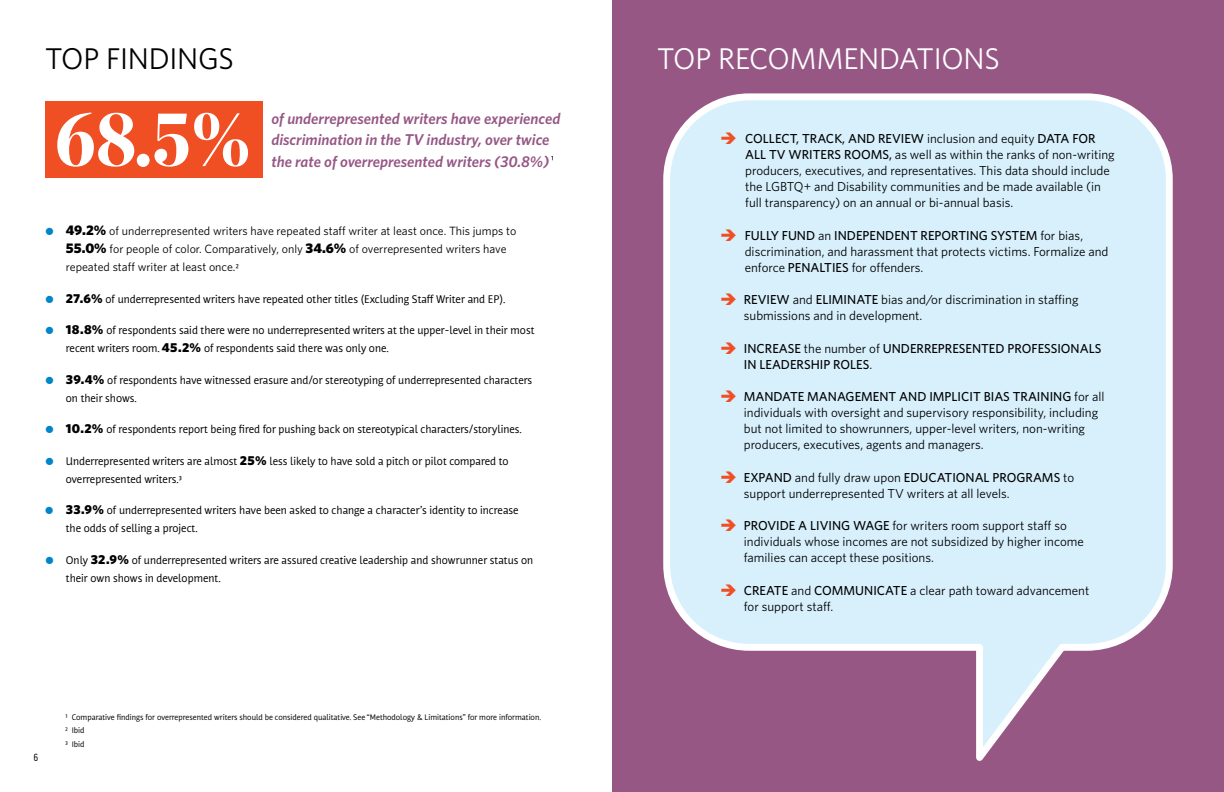
<style>
.page{position:relative;width:1224px;height:792px;background:#fff}
.page>*{position:absolute;margin:0;border:0;box-sizing:border-box;transform-origin:0 0}
.t1{font:900 77.7px "Chronicle Disp Cond";color:#fff}
.t2{font:30px "Whitney";letter-spacing:-.01em;color:#fff}
.t3{font:30px "Whitney";letter-spacing:-.01em;color:#000}
.t4{font:italic 600 15.7px/21.6px "Whitney";color:#965785}
.t5{font:13px/16px "Whitney";color:#000}
.t6{font:500 13px/16px "Whitney";color:#000}
.t7{font:12px/18px "Whitney";color:#000}
.t8{font:11.5px "Miso";color:#000}
.t9{font:11px/18px "Nuvo Pro";color:#000}
.t10{font:10px "Nuvo Pro";color:#000}
.t11{font:8px/13.6px "Nuvo Pro";color:#000}
.s1{font-weight:900;font-size:14px}
.s2{font-family:"Nuvo Pro";font-size:10px}
.s3{font-family:"Whitney";font-weight:900;font-size:13px}
.s4{font-size:10px}
.s5{color:#f04e23}
.s6{font-weight:500}
.s7{font-weight:400}
</style>
<div class="page">
<div style="left:612px;top:0;width:612px;height:792px;background:#965785"></div>
<svg style="left:663px;top:93px;width:510px;height:668px"></svg>
<div style="left:45px;top:102px;width:217px;height:76px;background:#f04e23"></div>
<h2 class="t3" style="left:45px;top:41px;width:190px">TOP FINDINGS</h2>
<h2 class="t2" style="left:657px;top:41px;width:344px">TOP RECOMMENDATIONS</h2>
<h1 class="t1" style="left:55px;top:76px;width:197px">68.5%</h1>
<p class="t4" style="left:271px;top:107px;width:290px">of underrepresented writers have experienced discrimination in the TV industry, over twice the rate of overrepresented writers (30.8%)</p>
<p class="t10" style="left:551px;top:153px;width:5px">1</p>
<p class="t7" style="left:66px;top:222px;width:452px"><span class="s1">49.2%</span> of underrepresented writers have repeated staff writer at least once. This jumps to<br><span class="s1">55.0%</span> for people of color. Comparatively, only <span class="s1">34.6%</span> of overrepresented writers have repeated staff writer at least once.<span class="s2">2</span></p>
<p class="t9" style="left:66px;top:290px;width:441px"><span class="s3">27.6%</span> of underrepresented writers have repeated other titles (Excluding Staff Writer and EP).</p>
<p class="t9" style="left:66px;top:321px;width:470px"><span class="s3">18.8%</span> of respondents said there were no underrepresented writers at the upper-level in their most recent writers room. <span class="s3">45.2%</span> of respondents said there was only one.</p>
<p class="t9" style="left:66px;top:371px;width:468px"><span class="s3">39.4%</span> of respondents have witnessed erasure and/or stereotyping of underrepresented characters on their shows.</p>
<p class="t9" style="left:66px;top:420px;width:457px"><span class="s3">10.2%</span> of respondents report being fired for pushing back on stereotypical characters/storylines.</p>
<p class="t9" style="left:66px;top:452px;width:444px">Underrepresented writers are almost <span class="s3">25%</span> less likely to have sold a pitch or pilot compared to overrepresented writers.<span class="s4">3</span></p>
<p class="t9" style="left:66px;top:501px;width:454px"><span class="s3">33.9%</span> of underrepresented writers have been asked to change a character’s identity to increase the odds of selling a project.</p>
<p class="t9" style="left:66px;top:551px;width:469px">Only <span class="s3">32.9%</span> of underrepresented writers are assured creative leadership and showrunner status on their own shows in development.</p>
<p class="t5" style="left:745px;top:131px;width:371px;text-indent:-25px"><span class="s5">➔</span> <span class="s6">COLLECT, TRACK, AND REVIEW</span> inclusion and equity <span class="s6">DATA FOR ALL TV WRITERS ROOMS,</span> as well as within the ranks of non-writing producers, executives, and representatives. This data should include the LGBTQ+ and Disability communities and be made available (in full transparency) on an annual or bi-annual basis.</p>
<p class="t5" style="left:745px;top:227px;width:365px;text-indent:-25px"><span class="s5">➔</span> <span class="s6">FULLY FUND</span> an <span class="s6">INDEPENDENT REPORTING SYSTEM</span> for bias, discrimination, and harassment that protects victims. Formalize and enforce <span class="s6">PENALTIES</span> for offenders.</p>
<p class="t5" style="left:744px;top:292px;width:336px;text-indent:-24px"><span class="s5">➔</span> <span class="s6">REVIEW</span> and <span class="s6">ELIMINATE</span> bias and/or discrimination in staffing submissions and in development.</p>
<p class="t6" style="left:744px;top:340px;width:359px;text-indent:-24px"><span class="s5">➔</span> INCREASE <span class="s7">the number of</span> UNDERREPRESENTED PROFESSIONALS<br>IN LEADERSHIP ROLES<span class="s7">.</span></p>
<p class="t5" style="left:744px;top:389px;width:362px;text-indent:-24px"><span class="s5">➔</span> <span class="s6">MANDATE MANAGEMENT AND IMPLICIT BIAS TRAINING</span> for all individuals with oversight and supervisory responsibility, including but not limited to showrunners, upper-level writers, non-writing producers, executives, agents and managers.</p>
<p class="t5" style="left:744px;top:469px;width:332px;text-indent:-24px"><span class="s5">➔</span> <span class="s6">EXPAND</span> and fully draw upon <span class="s6">EDUCATIONAL PROGRAMS</span> to support underrepresented TV writers at all levels.</p>
<p class="t5" style="left:744px;top:518px;width:342px;text-indent:-24px"><span class="s5">➔</span> <span class="s6">PROVIDE A LIVING WAGE</span> for writers room support staff so individuals whose incomes are not subsidized by higher income families can accept these positions.</p>
<p class="t5" style="left:744px;top:582px;width:347px;text-indent:-24px"><span class="s5">➔</span> <span class="s6">CREATE</span> and <span class="s6">COMMUNICATE</span> a clear path toward advancement for support staff.</p>
<p class="t8" style="left:34px;top:750px;width:6px">6</p>
<p class="t11" style="left:65px;top:710px;width:477px">1 Comparative findings for overrepresented writers should be considered qualitative. See “Methodology &amp; Limitations” for more information.<br>2 Ibid<br>3 Ibid</p>
</div>
